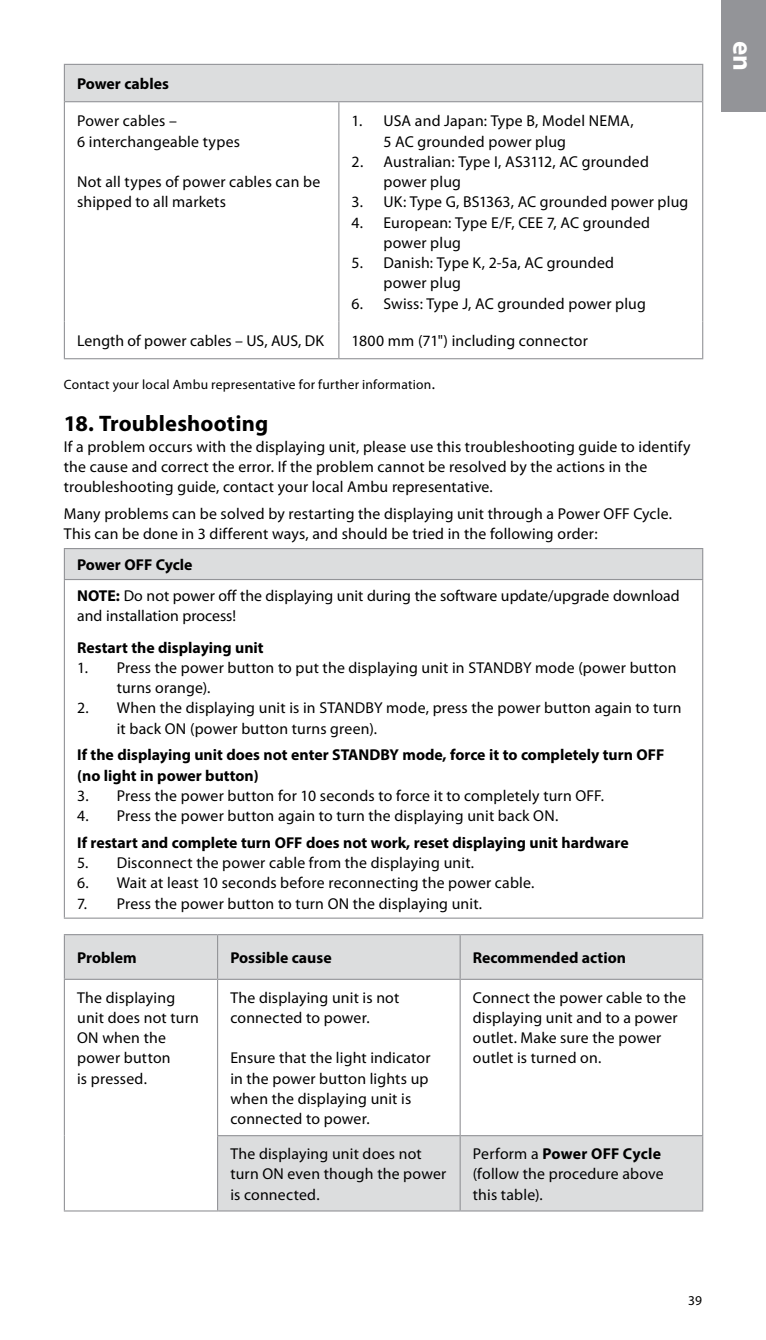
<style>
.page{position:relative;width:766px;height:1340px;background:#fff}
.page>*{position:absolute;margin:0;border:0;box-sizing:border-box;transform-origin:0 0}
.t1{font:700 27px "Myriad Pro";color:#fff}
.t2{font:700 22.5px "Myriad Pro";letter-spacing:.005em;color:#000}
.t3{font:15.75px/20.2px "Myriad Pro";letter-spacing:.01em;color:#000}
.t4{font:700 15.75px/20.2px "Myriad Pro";color:#000}
.t5{font:13.5px "Myriad Pro";letter-spacing:.02em;color:#000}
.s1{font-size:15.75px}
.s2{font-weight:700}
</style>
<div class="page">
<div style="left:721px;top:0;width:44px;height:112px;background:#939498"></div>
<div style="left:65px;top:65px;width:637px;height:36px;background:#dcddde"></div>
<svg style="left:65px;top:102px;width:637px;height:256px"></svg>
<hr style="left:338px;top:102px;width:1px;height:219px;background:#939498">
<hr style="left:338px;top:321px;width:1px;height:37px;background:#939498">
<hr style="left:64px;top:64px;width:275px;height:1px;background:#939498">
<hr style="left:339px;top:64px;width:364px;height:1px;background:#939498">
<hr style="left:65px;top:101px;width:274px;height:1px;background:#939498">
<hr style="left:339px;top:101px;width:363px;height:1px;background:#939498">
<hr style="left:64px;top:65px;width:1px;height:37px;background:#939498">
<hr style="left:702px;top:65px;width:1px;height:37px;background:#939498">
<hr style="left:64px;top:102px;width:1px;height:219px;background:#939498">
<hr style="left:702px;top:102px;width:1px;height:219px;background:#939498">
<hr style="left:64px;top:321px;width:1px;height:37px;background:#939498">
<hr style="left:702px;top:321px;width:1px;height:37px;background:#939498">
<hr style="left:64px;top:358px;width:275px;height:1px;background:#939498">
<hr style="left:339px;top:358px;width:364px;height:1px;background:#939498">
<div style="left:64px;top:548px;width:638px;height:31px;background:#dcddde"></div>
<hr style="left:64px;top:549px;width:1px;height:30px;background:#939498">
<hr style="left:64px;top:548px;width:639px;height:1px;background:#939498">
<hr style="left:702px;top:549px;width:1px;height:30px;background:#939498">
<hr style="left:64px;top:579px;width:639px;height:1px;background:#939498">
<hr style="left:64px;top:580px;width:1px;height:337px;background:#939498">
<hr style="left:702px;top:580px;width:1px;height:337px;background:#939498">
<hr style="left:64px;top:917px;width:639px;height:1px;background:#939498">
<svg style="left:65px;top:935px;width:637px;height:275px"></svg>
<hr style="left:64px;top:979px;width:1px;height:156px;background:#939498">
<hr style="left:64px;top:1135px;width:1px;height:75px;background:#939498">
<hr style="left:459px;top:979px;width:1px;height:156px;background:#939498">
<hr style="left:702px;top:979px;width:1px;height:156px;background:#939498">
<hr style="left:217px;top:1135px;width:243px;height:1px;background:#939498">
<hr style="left:217px;top:1136px;width:1px;height:74px;background:#939498">
<hr style="left:460px;top:1135px;width:243px;height:1px;background:#939498">
<hr style="left:459px;top:1136px;width:1px;height:74px;background:#939498">
<hr style="left:702px;top:1136px;width:1px;height:74px;background:#939498">
<hr style="left:64px;top:1210px;width:154px;height:1px;background:#939498">
<hr style="left:218px;top:1210px;width:242px;height:1px;background:#939498">
<hr style="left:460px;top:1210px;width:243px;height:1px;background:#939498">
<hr style="left:64px;top:935px;width:1px;height:43px;background:#939498">
<hr style="left:64px;top:934px;width:153px;height:1px;background:#939498">
<hr style="left:217px;top:934px;width:243px;height:1px;background:#939498">
<hr style="left:460px;top:934px;width:243px;height:1px;background:#939498">
<hr style="left:217px;top:935px;width:1px;height:43px;background:#939498">
<hr style="left:459px;top:935px;width:1px;height:43px;background:#939498">
<hr style="left:702px;top:935px;width:1px;height:43px;background:#939498">
<hr style="left:64px;top:978px;width:153px;height:1px;background:#939498">
<hr style="left:217px;top:978px;width:243px;height:1px;background:#939498">
<hr style="left:460px;top:978px;width:243px;height:1px;background:#939498">
<hr style="left:217px;top:979px;width:1px;height:156px;background:#939498">
<p class="t4" style="left:77px;top:73px;width:93px">Power cables</p>
<p class="t3" style="left:77px;top:111px;width:164px">Power cables –<br>6 interchangeable types</p>
<p class="t3" style="left:77px;top:171px;width:244px">Not all types of power cables can be shipped to all markets</p>
<p class="t3" style="left:383px;top:111px;width:251px;text-indent:-32px">1. USA and Japan: Type B, Model NEMA,<br>5 AC grounded power plug</p>
<p class="t3" style="left:383px;top:151px;width:267px;text-indent:-32px">2. Australian: Type I, AS3112, AC grounded power plug</p>
<p class="t3" style="left:351px;top:192px;width:338px">3. UK: Type G, BS1363, AC grounded power plug</p>
<p class="t3" style="left:383px;top:212px;width:268px;text-indent:-32px">4. European: Type E/F, CEE 7, AC grounded power plug</p>
<p class="t3" style="left:383px;top:252px;width:232px;text-indent:-32px">5. Danish: Type K, 2-5a, AC grounded power plug</p>
<p class="t3" style="left:351px;top:293px;width:296px">6. Swiss: Type J, AC grounded power plug</p>
<p class="t3" style="left:77px;top:330px;width:248px">Length of power cables – US, AUS, DK</p>
<p class="t3" style="left:351px;top:330px;width:238px">1800 mm (71") including connector</p>
<p class="t5" style="left:64px;top:376px;width:372px">Contact your local Ambu representative for further information<span class="s1">.</span></p>
<h2 class="t2" style="left:64px;top:409px;width:206px">18. Troubleshooting</h2>
<p class="t3" style="left:64px;top:436px;width:628px">If a problem occurs with the displaying unit, please use this troubleshooting guide to identify the cause and correct the error. If the problem cannot be resolved by the actions in the troubleshooting guide, contact your local Ambu representative.</p>
<p class="t3" style="left:64px;top:503px;width:609px">Many problems can be solved by restarting the displaying unit through a Power OFF Cycle.<br>This can be done in 3 different ways, and should be tried in the following order:</p>
<p class="t3" style="left:77px;top:549px;width:603px;line-height:31.1px"><span class="s2">Power OFF Cycle<br>NOTE:</span> Do not power off the displaying unit during the software update/upgrade download</p>
<p class="t3" style="left:77px;top:605px;width:160px">and installation process!</p>
<p class="t4" style="left:77px;top:636px;width:188px">Restart the displaying unit</p>
<p class="t3" style="left:117px;top:657px;width:561px;text-indent:-40px">1. Press the power button to put the displaying unit in STANDBY mode (power button turns orange).</p>
<p class="t3" style="left:117px;top:698px;width:566px;text-indent:-40px">2. When the displaying unit is in STANDBY mode, press the power button again to turn it back ON (power button turns green).</p>
<p class="t4" style="left:77px;top:744px;width:588px">If the displaying unit does not enter STANDBY mode, force it to completely turn OFF (no light in power button)</p>
<p class="t3" style="left:77px;top:785px;width:528px">3. Press the power button for 10 seconds to force it to completely turn OFF.</p>
<p class="t3" style="left:77px;top:805px;width:482px">4. Press the power button again to turn the displaying unit back ON.</p>
<p class="t4" style="left:77px;top:832px;width:553px">If restart and complete turn OFF does not work, reset displaying unit hardware</p>
<p class="t3" style="left:77px;top:852px;width:398px">5. Disconnect the power cable from the displaying unit.</p>
<p class="t3" style="left:77px;top:872px;width:459px">6. Wait at least 10 seconds before reconnecting the power cable.</p>
<p class="t3" style="left:77px;top:893px;width:406px">7. Press the power button to turn ON the displaying unit.</p>
<p class="t4" style="left:77px;top:947px;width:61px">Problem</p>
<p class="t4" style="left:230px;top:947px;width:103px">Possible cause</p>
<p class="t4" style="left:473px;top:947px;width:154px">Recommended action</p>
<p class="t3" style="left:77px;top:987px;width:123px">The displaying unit does not turn<br>ON when the power button<br>is pressed.</p>
<p class="t3" style="left:230px;top:987px;width:170px">The displaying unit is not connected to power.</p>
<p class="t3" style="left:473px;top:987px;width:214px">Connect the power cable to the displaying unit and to a power outlet. Make sure the power outlet is turned on.</p>
<p class="t3" style="left:230px;top:1047px;width:202px">Ensure that the light indicator in the power button lights up when the displaying unit is connected to power.</p>
<p class="t3" style="left:230px;top:1143px;width:217px">The displaying unit does not turn ON even though the power is connected.</p>
<p class="t3" style="left:473px;top:1143px;width:192px">Perform a <span class="s2">Power OFF Cycle </span>(follow the procedure above this table).</p>
<h1 class="t1" style="left:760px;top:41px;width:32px;rotate:90deg">en</h1>
<p class="t5" style="left:688px;top:1292px;width:15px">39</p>
</div>
